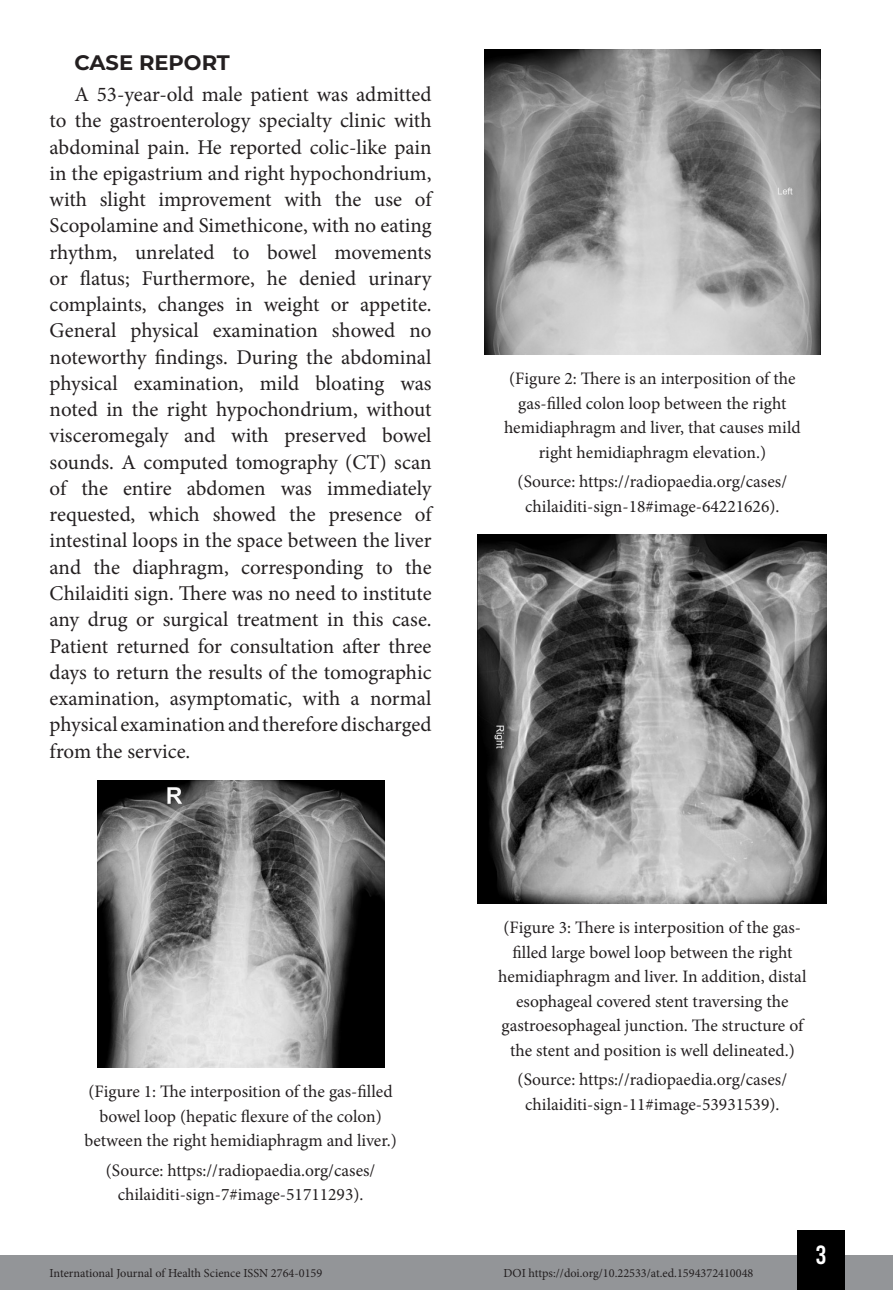
<style>
.page{position:relative;width:893px;height:1290px;background:#fff}
.page>*{position:absolute;margin:0;border:0;box-sizing:border-box;transform-origin:0 0}
.t1{font:26.25px "Bebas Kai";color:#fff}
.TXT{font:21px/26.2px "Minion Pro";color:#231f20;text-align:justify}
.TITULO{font:700 21px "Montserrat";color:#231f20}
.Info_Imagem{font:17.5px/24.5px "Minion Pro";color:#231f20;text-align:center}
.t2{font:12.25px "Minion Pro";color:#231f20}
</style>
<div class="page">
<div style="left:0;top:1255px;width:893px;height:35px;background:#939598"></div>
<div style="left:797px;top:1230px;width:48px;height:60px;background:#000"></div>
<img style="left:97px;top:781px;width:287px;height:287px">
<img style="left:485px;top:50px;width:335px;height:305px">
<img style="left:478px;top:535px;width:349px;height:369px">
<p class="TITULO" style="left:74px;top:47px;width:157px">CASE REPORT</p>
<p class="TXT" style="left:50px;top:81px;width:384px;text-indent:25px">A 53-year-old male patient was admitted to the gastroenterology specialty clinic with abdominal pain. He reported colic-like pain in the epigastrium and right hypochondrium, with slight improvement with the use of Scopolamine and Simethicone, with no eating rhythm, unrelated to bowel movements or flatus; Furthermore, he denied urinary complaints, changes in weight or appetite.<br>General physical examination showed no noteworthy findings. During the abdominal physical examination, mild bloating was noted in the right hypochondrium, without visceromegaly and with preserved bowel sounds. A computed tomography (CT) scan of the entire abdomen was immediately requested, which showed the presence of intestinal loops in the space between the liver and the diaphragm, corresponding to the Chilaiditi sign. There was no need to institute any drug or surgical treatment in this case.<br>Patient returned for consultation after three days to return the results of the tomographic examination, asymptomatic, with a normal physical examination and therefore discharged from the service.</p>
<p class="Info_Imagem" style="left:504px;top:366px;width:298px">(Figure 2: There is an interposition of the gas-filled colon loop between the right hemidiaphragm and liver, that causes mild right hemidiaphragm elevation.)</p>
<p class="Info_Imagem" style="left:518px;top:469px;width:271px">(Source: https://radiopaedia.org/cases/ chilaiditi-sign-18#image-64221626).</p>
<p class="Info_Imagem" style="left:84px;top:1079px;width:314px">(Figure 1: The interposition of the gas-filled bowel loop (hepatic flexure of the colon) between the right hemidiaphragm and liver.)</p>
<p class="Info_Imagem" style="left:106px;top:1158px;width:271px">(Source: https://radiopaedia.org/cases/ chilaiditi-sign-7#image-51711293).</p>
<p class="Info_Imagem" style="left:498px;top:915px;width:310px">(Figure 3: There is interposition of the gas&shy;filled large bowel loop between the right hemidiaphragm and liver. In addition, distal esophageal covered stent traversing the gastroesophageal junction. The structure of the stent and position is well delineated.)</p>
<p class="Info_Imagem" style="left:518px;top:1067px;width:271px">(Source: https://radiopaedia.org/cases/ chilaiditi-sign-11#image-53931539).</p>
<p class="t2" style="left:50px;top:1265px;width:274px">International Journal of Health Science ISSN 2764-0159</p>
<p class="t2" style="left:503px;top:1265px;width:252px">DOI https://doi.org/10.22533/at.ed.1594372410048</p>
<p class="t1" style="left:816px;top:1241px;width:12px">3</p>
</div>
